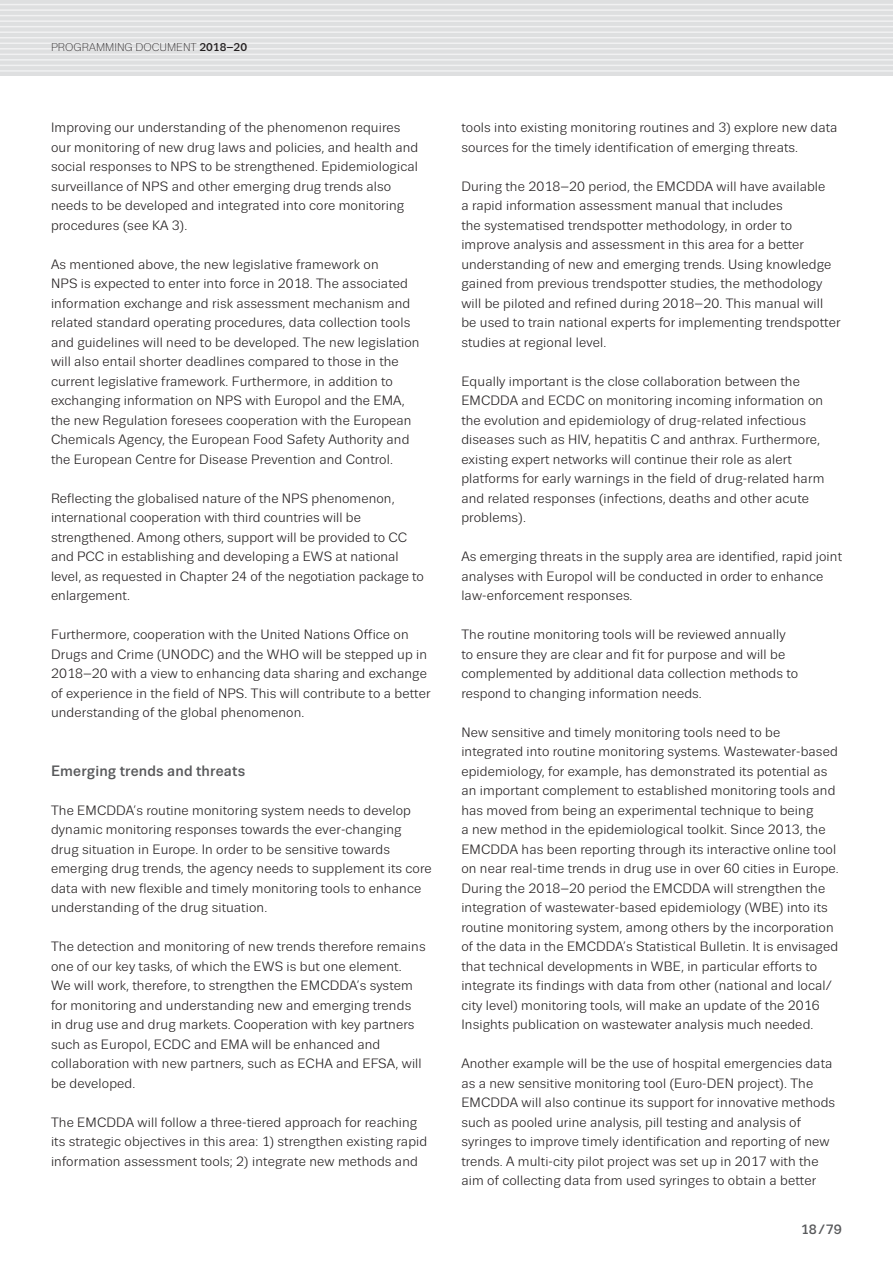
<style>
.page{position:relative;width:893px;height:1263px;background:#fff}
.page>*{position:absolute;margin:0;border:0;box-sizing:border-box;transform-origin:0 0}
.III_Headline{font:500 15px "Trivia Sans";letter-spacing:.01em;color:#58595b}
.TEXT_Regular_9_13{font:13.5px/19.5px "Trivia Sans";letter-spacing:.01em;color:#231f20}
.t1{font:500 13.5px "Trivia Sans";color:#58595b}
.t2{font:300 11.25px "Trivia Sans";color:#231f20}
.s1{font-weight:500}
</style>
<div class="page">
<div style="left:0;top:0;width:893px;height:76px;background:#dedfe0"></div>
<hr style="left:0;top:0;width:893px;height:1px;background:#f1f1f2">
<hr style="left:0;top:4px;width:893px;height:1px;background:#f1f1f2">
<hr style="left:0;top:9px;width:893px;height:2px;background:#f1f1f2">
<hr style="left:0;top:15px;width:893px;height:1px;background:#f1f1f2">
<hr style="left:0;top:20px;width:893px;height:2px;background:#f1f1f2">
<hr style="left:0;top:26px;width:893px;height:1px;background:#f1f1f2">
<hr style="left:0;top:31px;width:893px;height:2px;background:#f1f1f2">
<hr style="left:0;top:37px;width:893px;height:1px;background:#f1f1f2">
<hr style="left:0;top:43px;width:893px;height:1px;background:#f1f1f2">
<hr style="left:0;top:48px;width:893px;height:2px;background:#f1f1f2">
<hr style="left:0;top:54px;width:893px;height:1px;background:#f1f1f2">
<hr style="left:0;top:59px;width:893px;height:2px;background:#f1f1f2">
<hr style="left:0;top:65px;width:893px;height:1px;background:#f1f1f2">
<hr style="left:0;top:70px;width:893px;height:2px;background:#f1f1f2">
<p class="t2" style="left:51px;top:42px;width:198px">PROGRAMMING DOCUMENT <span class="s1">2018–20</span></p>
<p class="TEXT_Regular_9_13" style="left:51px;top:118px;width:369px">Improving our understanding of the phenomenon requires our monitoring of new drug laws and policies, and health and social responses to NPS to be strengthened. Epidemiological surveillance of NPS and other emerging drug trends also needs to be developed and integrated into core monitoring procedures (see KA 3).</p>
<p class="TEXT_Regular_9_13" style="left:51px;top:254px;width:370px">As mentioned above, the new legislative framework on<br>NPS is expected to enter into force in 2018. The associated information exchange and risk assessment mechanism and related standard operating procedures, data collection tools and guidelines will need to be developed. The new legislation will also entail shorter deadlines compared to those in the current legislative framework. Furthermore, in addition to exchanging information on NPS with Europol and the EMA, the new Regulation foresees cooperation with the European Chemicals Agency, the European Food Safety Authority and the European Centre for Disease Prevention and Control.</p>
<p class="TEXT_Regular_9_13" style="left:51px;top:488px;width:374px">Reflecting the globalised nature of the NPS phenomenon, international cooperation with third countries will be strengthened. Among others, support will be provided to CC and PCC in establishing and developing a EWS at national level, as requested in Chapter 24 of the negotiation package to enlargement.</p>
<p class="TEXT_Regular_9_13" style="left:51px;top:625px;width:381px">Furthermore, cooperation with the United Nations Office on Drugs and Crime (UNODC) and the WHO will be stepped up in 2018–20 with a view to enhancing data sharing and exchange of experience in the field of NPS. This will contribute to a better understanding of the global phenomenon.</p>
<p class="III_Headline" style="left:51px;top:762px;width:196px">Emerging trends and threats</p>
<p class="TEXT_Regular_9_13" style="left:51px;top:800px;width:382px">The EMCDDA’s routine monitoring system needs to develop dynamic monitoring responses towards the ever-changing drug situation in Europe. In order to be sensitive towards emerging drug trends, the agency needs to supplement its core data with new flexible and timely monitoring tools to enhance understanding of the drug situation.</p>
<p class="TEXT_Regular_9_13" style="left:51px;top:937px;width:376px">The detection and monitoring of new trends therefore remains one of our key tasks, of which the EWS is but one element.<br>We will work, therefore, to strengthen the EMCDDA’s system for monitoring and understanding new and emerging trends in drug use and drug markets. Cooperation with key partners such as Europol, ECDC and EMA will be enhanced and collaboration with new partners, such as ECHA and EFSA, will be developed.</p>
<p class="TEXT_Regular_9_13" style="left:51px;top:1112px;width:378px">The EMCDDA will follow a three-tiered approach for reaching its strategic objectives in this area: 1) strengthen existing rapid information assessment tools; 2) integrate new methods and</p>
<p class="TEXT_Regular_9_13" style="left:461px;top:118px;width:378px">tools into existing monitoring routines and 3) explore new data sources for the timely identification of emerging threats.</p>
<p class="TEXT_Regular_9_13" style="left:461px;top:176px;width:381px">During the 2018–20 period, the EMCDDA will have available<br>a rapid information assessment manual that includes<br>the systematised trendspotter methodology, in order to improve analysis and assessment in this area for a better understanding of new and emerging trends. Using knowledge gained from previous trendspotter studies, the methodology will be piloted and refined during 2018–20. This manual will be used to train national experts for implementing trendspotter studies at regional level.</p>
<p class="TEXT_Regular_9_13" style="left:461px;top:371px;width:365px">Equally important is the close collaboration between the EMCDDA and ECDC on monitoring incoming information on the evolution and epidemiology of drug-related infectious diseases such as HIV, hepatitis C and anthrax. Furthermore, existing expert networks will continue their role as alert platforms for early warnings in the field of drug-related harm and related responses (infections, deaths and other acute problems).</p>
<p class="TEXT_Regular_9_13" style="left:461px;top:547px;width:382px">As emerging threats in the supply area are identified, rapid joint analyses with Europol will be conducted in order to enhance law-enforcement responses.</p>
<p class="TEXT_Regular_9_13" style="left:461px;top:625px;width:338px">The routine monitoring tools will be reviewed annually to ensure they are clear and fit for purpose and will be complemented by additional data collection methods to respond to changing information needs.</p>
<p class="TEXT_Regular_9_13" style="left:461px;top:722px;width:379px">New sensitive and timely monitoring tools need to be integrated into routine monitoring systems. Wastewater-based epidemiology, for example, has demonstrated its potential as an important complement to established monitoring tools and has moved from being an experimental technique to being<br>a new method in the epidemiological toolkit. Since 2013, the EMCDDA has been reporting through its interactive online tool on near real-time trends in drug use in over 60 cities in Europe.<br>During the 2018–20 period the EMCDDA will strengthen the integration of wastewater-based epidemiology (WBE) into its routine monitoring system, among others by the incorporation of the data in the EMCDDA’s Statistical Bulletin. It is envisaged that technical developments in WBE, in particular efforts to integrate its findings with data from other (national and local/ city level) monitoring tools, will make an update of the 2016<br>Insights publication on wastewater analysis much needed.</p>
<p class="TEXT_Regular_9_13" style="left:461px;top:1054px;width:375px">Another example will be the use of hospital emergencies data as a new sensitive monitoring tool (Euro-DEN project). The EMCDDA will also continue its support for innovative methods such as pooled urine analysis, pill testing and analysis of syringes to improve timely identification and reporting of new trends. A multi-city pilot project was set up in 2017 with the aim of collecting data from used syringes to obtain a better</p>
<p class="t1" style="left:801px;top:1222px;width:43px">18/79</p>
</div>
